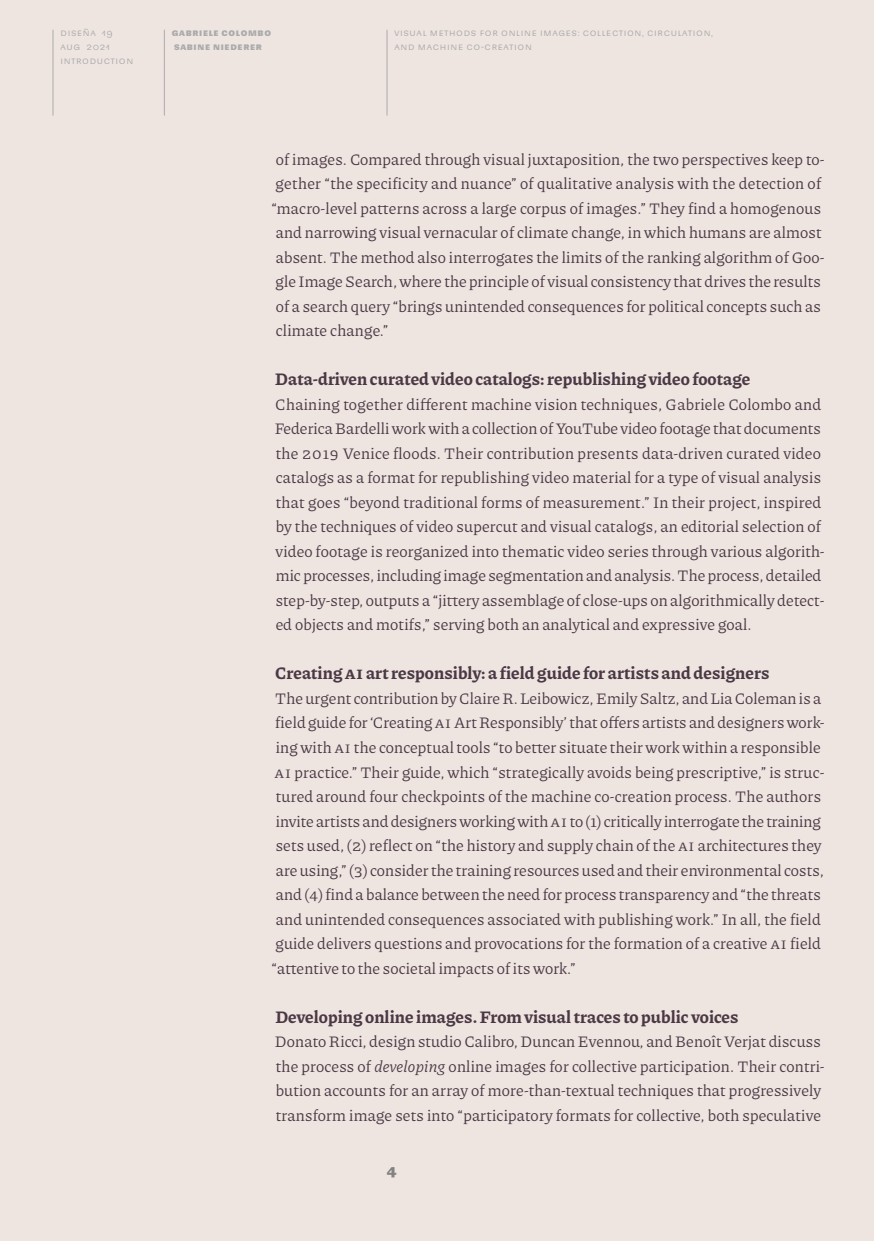
<style>
.page{position:relative;width:874px;height:1241px;background:#fff}
.page>*{position:absolute;margin:0;border:0;box-sizing:border-box;transform-origin:0 0}
.Subtitle_2{font:700 17.5px "Piazzolla";letter-spacing:.005em;color:#4b3844}
.Text_Normal{font:16.1px/24.5px "Piazzolla";letter-spacing:.01em;color:#4b3844}
.t1{font:700 14px "Sudamerican Grotesk";color:#828282}
.t2{font:9.62px/14px "Sudamerican Grotesk";letter-spacing:.07em;color:#ababab}
.t3{font:700 9.62px/14px "Sudamerican Grotesk";letter-spacing:.07em;color:#ababab}
.s1{font-style:italic}
</style>
<div class="page">
<div style="left:0;top:0;width:873px;height:1240px;background:#eee5e1"></div>
<hr style="left:52px;top:30px;width:1px;height:85px;background:#ababab">
<hr style="left:164px;top:30px;width:1px;height:85px;background:#ababab">
<hr style="left:386px;top:30px;width:1px;height:85px;background:#ababab">
<p class="t2" style="left:60px;top:25px;width:74px">Diseña 19 aug 2021 introduction</p>
<p class="t3" style="left:172px;top:25px;width:101px">GABRIELE COLOMBO<br>SABINE NIEDERER</p>
<p class="t2" style="left:394px;top:25px;width:320px">Visual Methods for Online Images: Collection, Circulation, and Machine Co-Creation</p>
<p class="Text_Normal" style="left:271px;top:146px;width:554px">of images. Compared through visual juxtaposition, the two perspectives keep to&shy;gether “the specificity and nuance” of qualitative analysis with the detection of “macro-level patterns across a large corpus of images.” They find a homogenous and narrowing visual vernacular of climate change, in which humans are almost absent. The method also interrogates the limits of the ranking algorithm of Goo&shy;gle Image Search, where the principle of visual consistency that drives the results of a search query “brings unintended consequences for political concepts such as climate change.”</p>
<p class="Subtitle_2" style="left:275px;top:367px;width:476px">Data-driven curated video catalogs: republishing video footage</p>
<p class="Text_Normal" style="left:275px;top:391px;width:551px">Chaining together different machine vision techniques, Gabriele Colombo and Federica Bardelli work with a collection of YouTube video footage that documents the 2019 Venice floods. Their contribution presents data-driven curated video catalogs as a format for republishing video material for a type of visual analysis that goes “beyond traditional forms of measurement.” In their project, inspired by the techniques of video supercut and visual catalogs, an editorial selection of video footage is reorganized into thematic video series through various algorith&shy;mic processes, including image segmentation and analysis. The process, detailed step-by-step, outputs a “jittery assemblage of close-ups on algorithmically detect&shy;ed objects and motifs,” serving both an analytical and expressive goal.</p>
<p class="Subtitle_2" style="left:275px;top:661px;width:495px">Creating AI art responsibly: a field guide for artists and designers</p>
<p class="Text_Normal" style="left:271px;top:685px;width:554px">The urgent contribution by Claire R. Leibowicz, Emily Saltz, and Lia Coleman is a field guide for ‘Creating AI Art Responsibly’ that offers artists and designers work&shy;ing with AI the conceptual tools “to better situate their work within a responsible AI practice.” Their guide, which “strategically avoids being prescriptive,” is struc&shy;tured around four checkpoints of the machine co-creation process. The authors invite artists and designers working with AI to (1) critically interrogate the training sets used, (2) reflect on “the history and supply chain of the AI architectures they are using,” (3) consider the training resources used and their environmental costs, and (4) find a balance between the need for process transparency and “the threats and unintended consequences associated with publishing work.” In all, the field guide delivers questions and provocations for the formation of a creative AI field “attentive to the societal impacts of its work.”</p>
<p class="Subtitle_2" style="left:275px;top:1004px;width:464px">Developing online images. From visual traces to public voices</p>
<p class="Text_Normal" style="left:275px;top:1028px;width:551px">Donato Ricci, design studio Calibro, Duncan Evennou, and Benoît Verjat discuss the process of <span class="s1">developing</span> online images for collective participation. Their contri&shy;bution accounts for an array of more-than-textual techniques that progressively transform image sets into “participatory formats for collective, both speculative</p>
<p class="t1" style="left:386px;top:1158px;width:12px">4</p>
</div>
